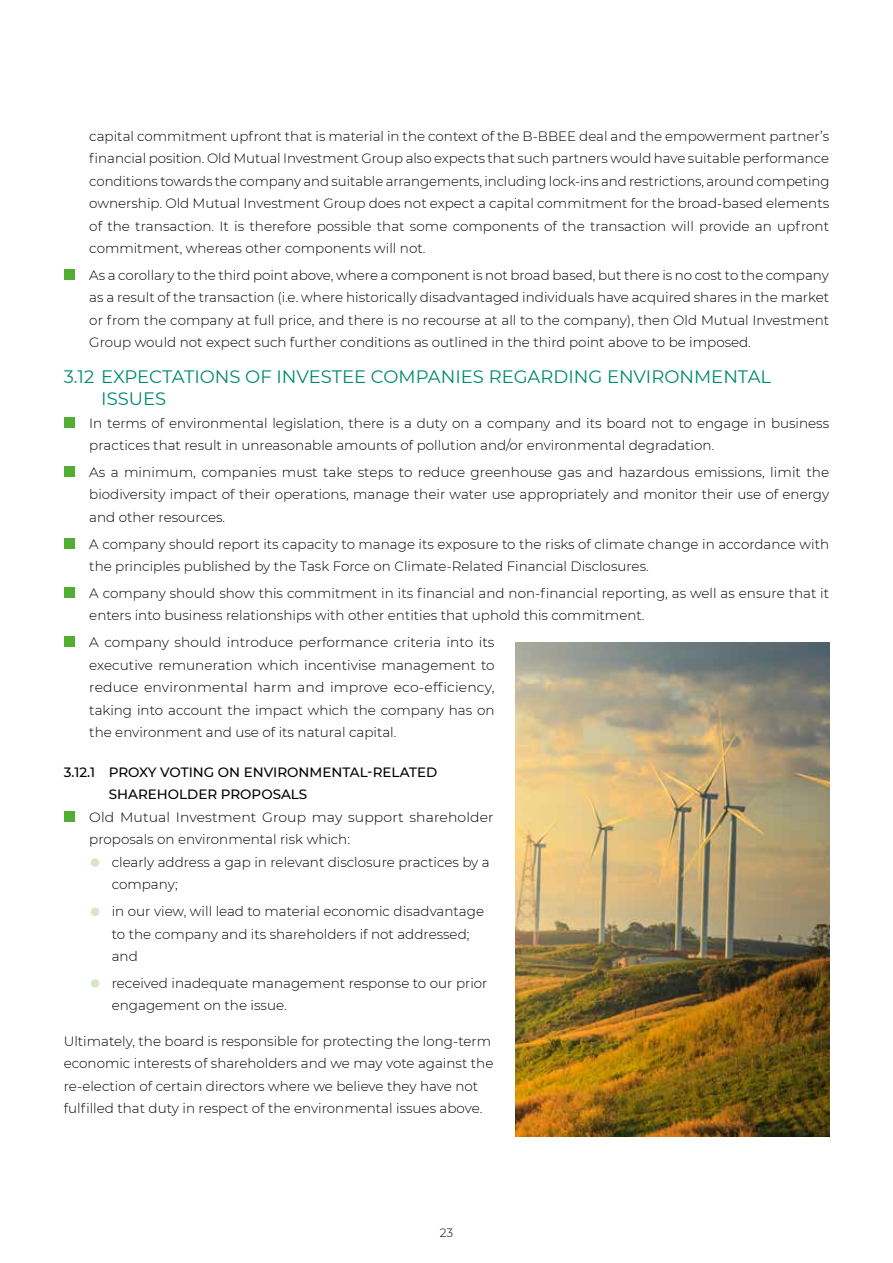
<style>
.page{position:relative;width:893px;height:1263px;background:#fff}
.page>*{position:absolute;margin:0;border:0;box-sizing:border-box;transform-origin:0 0}
.t1{font:18px/22.5px "Montserrat";color:#008b6b}
.t2{font:300 13.5px/22.5px "Montserrat";color:#000}
.t3{font:300 13.5px/22.5px "Montserrat";color:#000;scale:1.04 1}
.t4{font:500 13.5px/22.5px "Montserrat";color:#000}
.t5{font:300 12px "Montserrat";color:#000}
</style>
<div class="page">
<div style="left:64px;top:269px;width:10px;height:11px;background:#52ae32"></div>
<div style="left:64px;top:417px;width:10px;height:11px;background:#52ae32"></div>
<div style="left:64px;top:466px;width:10px;height:11px;background:#52ae32"></div>
<div style="left:64px;top:538px;width:10px;height:11px;background:#52ae32"></div>
<div style="left:64px;top:587px;width:10px;height:11px;background:#52ae32"></div>
<div style="left:64px;top:637px;width:10px;height:10px;background:#52ae32"></div>
<div style="left:64px;top:811px;width:10px;height:11px;background:#52ae32"></div>
<div style="left:91px;top:858px;width:8px;height:9px;background:#d6e7c5;border-radius:50%"></div>
<div style="left:91px;top:907px;width:8px;height:9px;background:#d6e7c5;border-radius:50%"></div>
<div style="left:91px;top:979px;width:8px;height:9px;background:#d6e7c5;border-radius:50%"></div>
<img style="left:516px;top:643px;width:313px;height:493px">
<p class="t2" style="left:89px;top:124px;width:742px;text-align:justify">capital commitment upfront that is material in the context of the B-BBEE deal and the empowerment partner’s financial position. Old Mutual Investment Group also expects that such partners would have suitable performance conditions towards the company and suitable arrangements, including lock-ins and restrictions, around competing ownership. Old Mutual Investment Group does not expect a capital commitment for the broad-based elements of the transaction. It is therefore possible that some components of the transaction will provide an upfront commitment, whereas other components will not.</p>
<p class="t2" style="left:89px;top:263px;width:741px;text-align:justify">As a corollary to the third point above, where a component is not broad based, but there is no cost to the company as a result of the transaction (i.e. where historically disadvantaged individuals have acquired shares in the market or from the company at full price, and there is no recourse at all to the company), then Old Mutual Investment Group would not expect such further conditions as outlined in the third point above to be imposed.</p>
<h1 class="t1" style="left:101px;top:364px;width:671px;text-indent:-37px">3.12 EXPECTATIONS OF INVESTEE COMPANIES REGARDING ENVIRONMENTAL<br>ISSUES</h1>
<p class="t2" style="left:89px;top:411px;width:741px">In terms of environmental legislation, there is a duty on a company and its board not to engage in business practices that result in unreasonable amounts of pollution and/or environmental degradation.</p>
<p class="t2" style="left:89px;top:460px;width:741px;text-align:justify">As a minimum, companies must take steps to reduce greenhouse gas and hazardous emissions, limit the biodiversity impact of their operations, manage their water use appropriately and monitor their use of energy and other resources.</p>
<p class="t2" style="left:89px;top:532px;width:741px">A company should report its capacity to manage its exposure to the risks of climate change in accordance with the principles published by the Task Force on Climate-Related Financial Disclosures.</p>
<p class="t2" style="left:89px;top:581px;width:741px">A company should show this commitment in its financial and non-financial reporting, as well as ensure that it enters into business relationships with other entities that uphold this commitment.</p>
<p class="t2" style="left:89px;top:631px;width:407px;text-align:justify">A company should introduce performance criteria into its executive remuneration which incentivise management to reduce environmental harm and improve eco-efficiency, taking into account the impact which the company has on the environment and use of its natural capital.</p>
<p class="t4" style="left:109px;top:760px;width:330px;text-indent:-45px">3.12.1 PROXY VOTING ON ENVIRONMENTAL-RELATED<br>SHAREHOLDER PROPOSALS</p>
<p class="t3" style="left:89px;top:805px;width:390px">Old Mutual Investment Group may support shareholder proposals on environmental risk which:</p>
<p class="t2" style="left:112px;top:850px;width:379px">clearly address a gap in relevant disclosure practices by a company;</p>
<p class="t2" style="left:112px;top:899px;width:374px">in our view, will lead to material economic disadvantage to the company and its shareholders if not addressed; and</p>
<p class="t2" style="left:112px;top:971px;width:377px">received inadequate management response to our prior engagement on the issue.</p>
<p class="t2" style="left:64px;top:1029px;width:431px">Ultimately, the board is responsible for protecting the long-term economic interests of shareholders and we may vote against the re-election of certain directors where we believe they have not fulfilled that duty in respect of the environmental issues above.</p>
<p class="t5" style="left:440px;top:1224px;width:15px">23</p>
</div>
